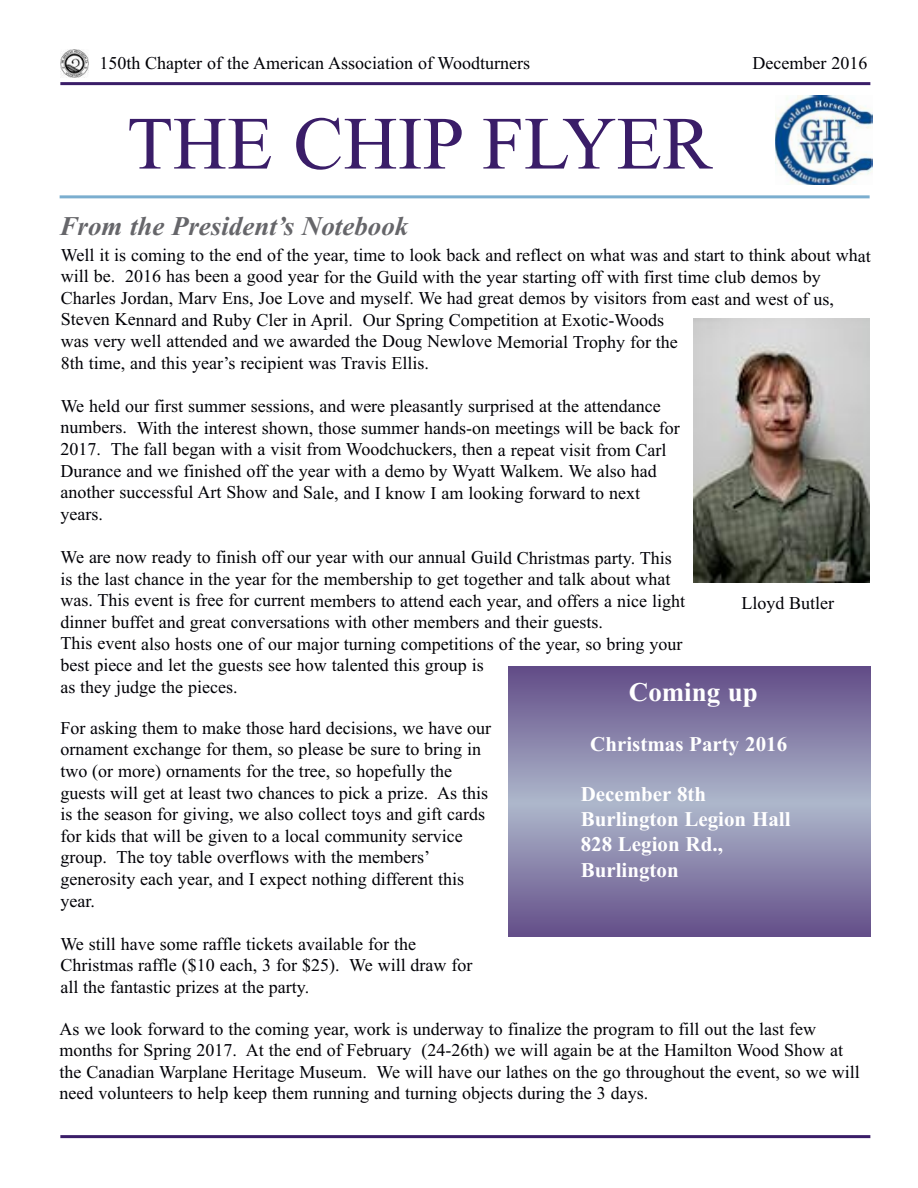
<style>
.page{position:relative;width:918px;height:1188px;background:#fff}
.page>*{position:absolute;margin:0;border:0;box-sizing:border-box;transform-origin:0 0}
.t1{font:75px "Times New Roman";color:#3a1d68}
.t2{font:italic 700 27px "Times New Roman";color:#66666a}
.t3{font:700 27px "Times New Roman";color:#fff}
.t4{font:700 21px/25.2px "Times New Roman";color:#fff}
.t5{font:18px/21.6px "Times New Roman";color:#000006}
</style>
<div class="page">
<hr style="left:60px;top:1135px;width:810px;height:3px;background:#3a1d68">
<img style="left:60px;top:50px;width:28px;height:28px">
<hr style="left:60px;top:82px;width:810px;height:3px;background:#3a1d68">
<img style="left:775px;top:95px;width:98px;height:90px">
<hr style="left:60px;top:195px;width:810px;height:3px;background:#7baecf">
<img style="left:693px;top:319px;width:177px;height:264px">
<svg style="left:508px;top:666px;width:362px;height:271px;background:#8781a9"></svg>
<p class="t5" style="left:99px;top:52px;width:432px">150th Chapter of the American Association of Woodturners</p>
<p class="t5" style="left:752px;top:52px;width:116px">December 2016</p>
<h1 class="t1" style="left:127px;top:99px;width:587px">THE CHIP FLYER</h1>
<h2 class="t2" style="left:60px;top:210px;width:350px">From the President’s Notebook</h2>
<p class="t5" style="left:61px;top:244px;width:812px">Well it is coming to the end of the year, time to look back and reflect on what was and start to think about what will be. 2016 has been a good year for the Guild with the year starting off with first time club demos by Charles Jordan, Marv Ens, Joe Love and myself. We had great demos by visitors from east and west of us, Steven Kennard and Ruby Cler in April. Our Spring Competition at Exotic-Woods<br>was very well attended and we awarded the Doug Newlove Memorial Trophy for the<br>8th time, and this year’s recipient was Travis Ellis.</p>
<p class="t5" style="left:61px;top:395px;width:621px">We held our first summer sessions, and were pleasantly surprised at the attendance numbers. With the interest shown, those summer hands-on meetings will be back for 2017. The fall began with a visit from Woodchuckers, then a repeat visit from Carl Durance and we finished off the year with a demo by Wyatt Walkem. We also had another successful Art Show and Sale, and I know I am looking forward to next years.</p>
<p class="t5" style="left:60px;top:546px;width:626px">We are now ready to finish off our year with our annual Guild Christmas party. This is the last chance in the year for the membership to get together and talk about what was. This event is free for current members to attend each year, and offers a nice light dinner buffet and great conversations with other members and their guests.<br>This event also hosts one of our major turning competitions of the year, so bring your best piece and let the guests see how talented this group is<br>as they judge the pieces.</p>
<p class="t5" style="left:60px;top:717px;width:432px">For asking them to make those hard decisions, we have our ornament exchange for them, so please be sure to bring in two (or more) ornaments for the tree, so hopefully the guests will get at least two chances to pick a prize. As this is the season for giving, we also collect toys and gift cards for kids that will be given to a local community service group. The toy table overflows with the members’ generosity each year, and I expect nothing different this year.</p>
<p class="t5" style="left:60px;top:933px;width:414px">We still have some raffle tickets available for the<br>Christmas raffle ($10 each, 3 for $25). We will draw for all the fantastic prizes at the party.</p>
<p class="t5" style="left:741px;top:592px;width:94px">Lloyd Butler</p>
<h2 class="t3" style="left:629px;top:675px;width:130px">Coming up</h2>
<p class="t4" style="left:590px;top:731px;width:199px">Christmas Party 2016</p>
<p class="t4" style="left:581px;top:781px;width:211px">December 8th<br>Burlington Legion Hall<br>828 Legion Rd.,<br>Burlington</p>
<p class="t5" style="left:60px;top:1017px;width:802px">As we look forward to the coming year, work is underway to finalize the program to fill out the last few months for Spring 2017. At the end of February (24-26th) we will again be at the Hamilton Wood Show at the Canadian Warplane Heritage Museum. We will have our lathes on the go throughout the event, so we will need volunteers to help keep them running and turning objects during the 3 days.</p>
</div>
